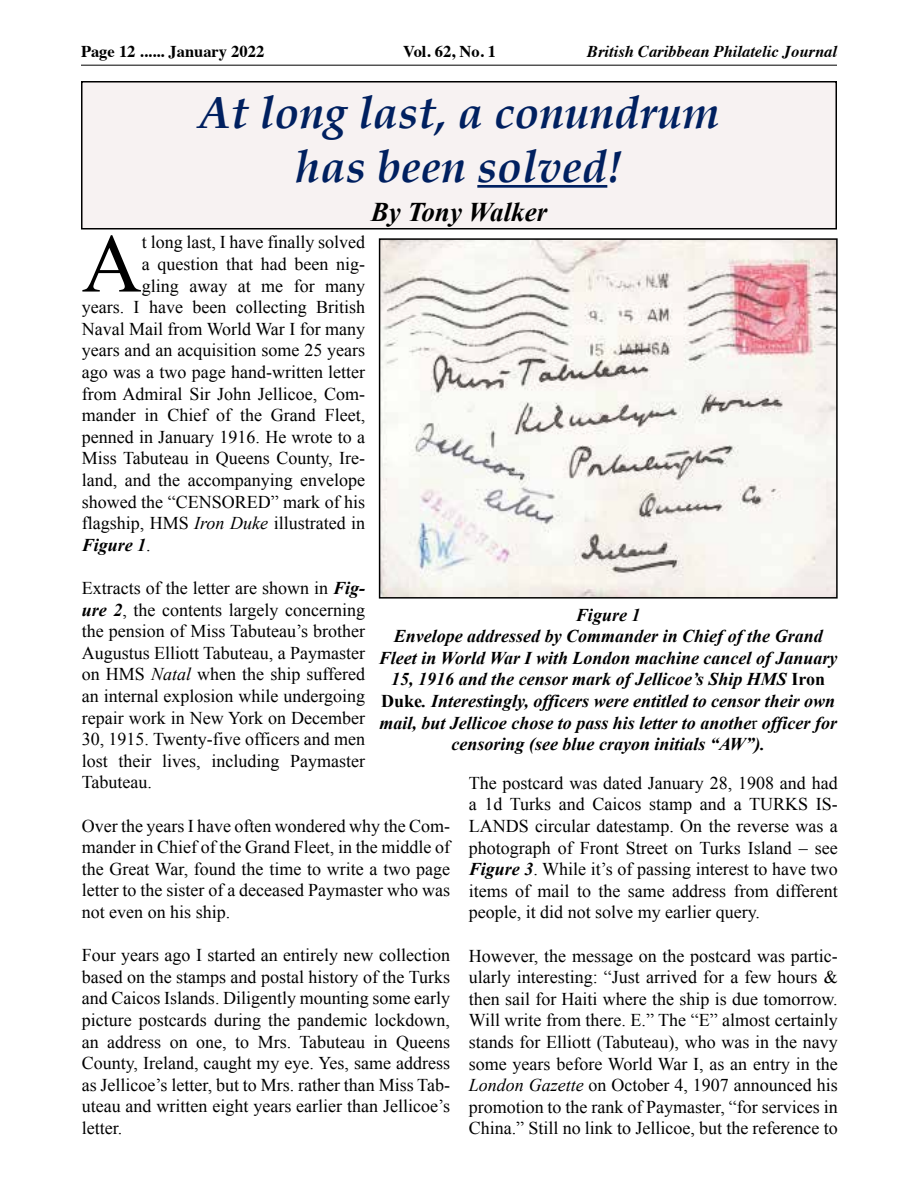
<style>
.page{position:relative;width:918px;height:1188px;background:#fff}
.page>*{position:absolute;margin:0;border:0;box-sizing:border-box;transform-origin:0 0}
.t1{font:83.25px "Times New Roman";color:#000}
.t2{font:italic 700 45px/54px "Palatino";color:#002060;text-align:center}
.t3{font:italic 700 27px "Times New Roman";color:#000}
.t4{font:18px/21.6px "Times New Roman";color:#000;text-align:justify}
.t5{font:italic 700 18px/21.6px "Times New Roman";color:#000;text-align:center}
.t6{font:700 16.5px "Times";color:#000}
.t7{font:italic 700 16.5px "Times";color:#000}
.s1{font-style:italic}
.s2{font-weight:400;font-style:normal}
.s3{font-weight:700;font-style:italic}
.s4{font-style:normal}
</style>
<div class="page">
<hr style="left:81px;top:65px;width:756px;height:1px;background:#000">
<img style="left:382px;top:241px;width:453px;height:355px">
<div style="left:379px;top:238px;width:459px;height:361px;border:2px solid #000"></div>
<div style="left:82px;top:82px;width:754px;height:147px;background:#f7f2f2"></div>
<div style="left:81px;top:81px;width:756px;height:149px;border:2px solid #000"></div>
<hr style="left:477px;top:185px;width:130px;height:3px;background:#002060">
<p class="t6" style="left:81px;top:36px;width:185px">Page 12 ...... January 2022</p>
<p class="t6" style="left:403px;top:36px;width:94px">Vol. 62, No. 1</p>
<p class="t7" style="left:587px;top:36px;width:251px">British Caribbean Philatelic Journal</p>
<h2 class="t2" style="left:198px;top:86px;width:523px">At long last, a conundrum has been solved!</h2>
<h3 class="t3" style="left:371px;top:193px;width:178px">By Tony Walker</h3>
<h1 class="t1" style="left:82px;top:208px;width:62px">A</h1>
<p class="t4" style="left:142px;top:231px;width:225px">t long last, I have finally solved</p>
<p class="t4" style="left:142px;top:253px;width:225px">a question that had been nig-</p>
<p class="t4" style="left:142px;top:274px;width:225px">gling away at me for many</p>
<p class="t4" style="left:82px;top:296px;width:285px">years. I have been collecting British</p>
<p class="t4" style="left:82px;top:318px;width:285px">Naval Mail from World War I for many</p>
<p class="t4" style="left:82px;top:339px;width:285px">years and an acquisition some 25 years</p>
<p class="t4" style="left:82px;top:361px;width:285px">ago was a two page hand-written letter</p>
<p class="t4" style="left:82px;top:382px;width:285px">from Admiral Sir John Jellicoe, Com-</p>
<p class="t4" style="left:82px;top:404px;width:285px">mander in Chief of the Grand Fleet,</p>
<p class="t4" style="left:82px;top:426px;width:285px">penned in January 1916. He wrote to a</p>
<p class="t4" style="left:82px;top:447px;width:285px">Miss Tabuteau in Queens County, Ire-</p>
<p class="t4" style="left:82px;top:469px;width:285px">land, and the accompanying envelope</p>
<p class="t4" style="left:82px;top:490px;width:285px">showed the “CENSORED” mark of his</p>
<p class="t4" style="left:82px;top:512px;width:285px">flagship, HMS <span class="s1">Iron Duke</span> illustrated in</p>
<p class="t5" style="left:82px;top:533px;width:71px">Figure 1<span class="s2">.</span></p>
<p class="t4" style="left:82px;top:577px;width:285px">Extracts of the letter are shown in <span class="s3">Fig&shy;ure 2</span>, the contents largely concerning the pension of Miss Tabuteau’s brother Augustus Elliott Tabuteau, a Paymaster on HMS <span class="s1">Natal</span> when the ship suffered an internal explosion while undergoing repair work in New York on December 30, 1915. Twenty-five officers and men lost their lives, including Paymaster Tabuteau.</p>
<p class="t4" style="left:82px;top:814px;width:370px">Over the years I have often wondered why the Com&shy;mander in Chief of the Grand Fleet, in the middle of the Great War, found the time to write a two page letter to the sister of a deceased Paymaster who was not even on his ship.</p>
<p class="t4" style="left:82px;top:944px;width:370px">Four years ago I started an entirely new collection based on the stamps and postal history of the Turks and Caicos Islands. Diligently mounting some early picture postcards during the pandemic lockdown, an address on one, to Mrs. Tabuteau in Queens County, Ireland, caught my eye. Yes, same address as Jellicoe’s letter, but to Mrs. rather than Miss Tab&shy;uteau and written eight years earlier than Jellicoe’s letter.</p>
<p class="t5" style="left:379px;top:603px;width:460px">Figure 1<br>Envelope addressed by Commander in Chief of the Grand Fleet in World War I with London machine cancel of January 15, 1916 and the censor mark of Jellicoe’s Ship HMS <span class="s4">Iron Duke</span>. Interestingly, officers were entitled to censor their own mail, but Jellicoe chose to pass his letter to anothe<span class="s2">r</span> officer for censoring (see blue crayon initials “AW”).</p>
<p class="t4" style="left:469px;top:772px;width:371px">The postcard was dated January 28, 1908 and had a 1d Turks and Caicos stamp and a TURKS IS-LANDS circular datestamp. On the reverse was a photograph of Front Street on Turks Island – see <span class="s3">Figure 3</span>. While it’s of passing interest to have two items of mail to the same address from different people, it did not solve my earlier query.</p>
<p class="t4" style="left:469px;top:944px;width:371px">However, the message on the postcard was partic&shy;ularly interesting: “Just arrived for a few hours &amp; then sail for Haiti where the ship is due tomorrow.<br>Will write from there. E.” The “E” almost certainly stands for Elliott (Tabuteau), who was in the navy some years before World War I, as an entry in the <span class="s1">London Gazette</span> on October 4, 1907 announced his promotion to the rank of Paymaster, “for services in China.” Still no link to Jellicoe, but the reference to</p>
</div>
